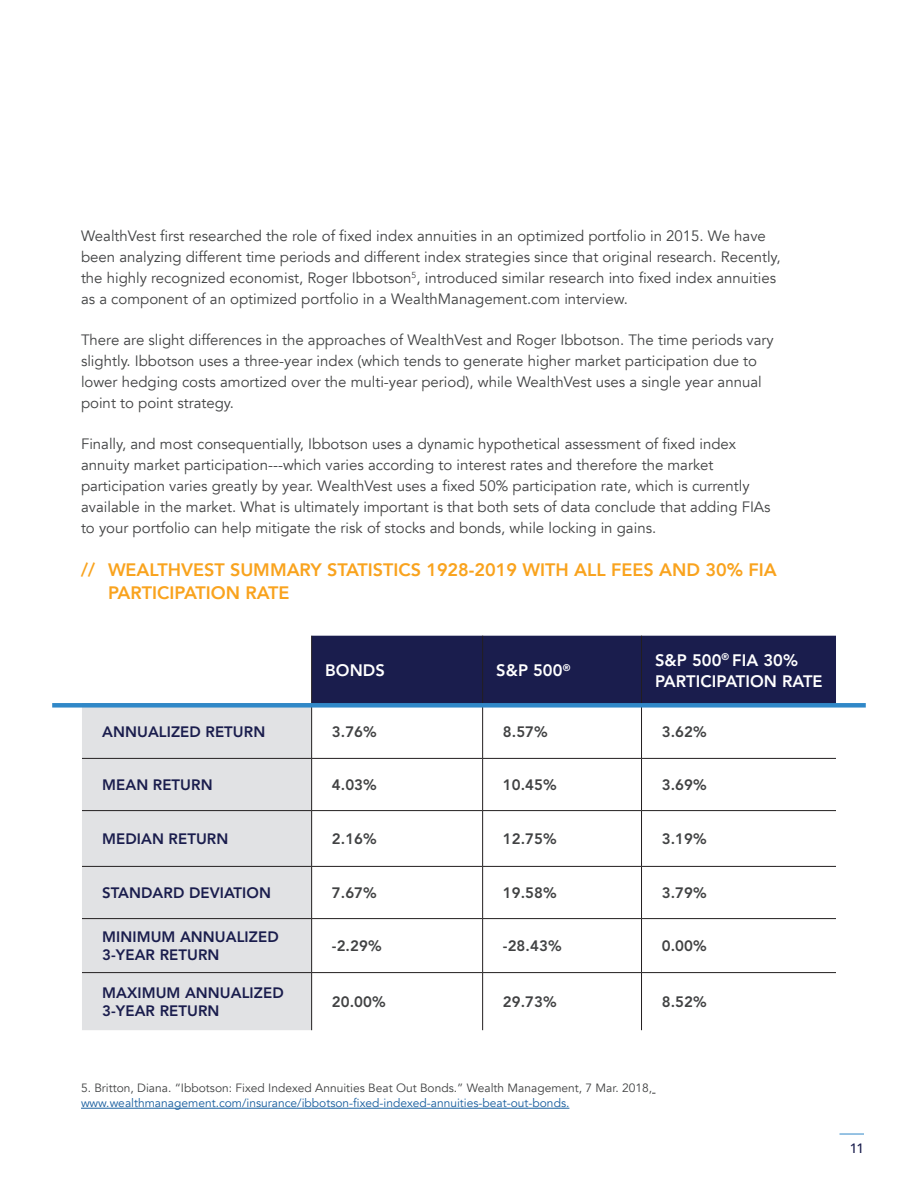
<style>
.page{position:relative;width:918px;height:1188px;background:#fff}
.page>*{position:absolute;margin:0;border:0;box-sizing:border-box;transform-origin:0 0}
.t1{font:800 18px/22.5px "Avenir";color:#f9a31e}
.Subhead_1{font:800 16.5px/21px "Avenir LT Std";letter-spacing:.005em;color:#fff}
.Main_Body_Copy{font:15px/21px "Avenir";color:#414243}
.Subhead_1-2{font:800 15px/18px "Avenir LT Std";letter-spacing:.005em;color:#1a1d4d}
.Subhead_1-3{font:800 15px "Avenir LT Std";letter-spacing:.005em;color:#414243}
.t2{font:500 13.5px "Avenir";color:#1a1d4d}
.Source_Copy{font:12px/15px "Avenir";color:#414243}
.s1{color:#175d9e}
</style>
<div class="page">
<svg style="left:839px;top:1134px;width:25px;height:1px"></svg>
<div style="left:312px;top:636px;width:524px;height:67px;background:#1a1d4d"></div>
<div style="left:82px;top:708px;width:229px;height:322px;background:#e1e2e4"></div>
<hr style="left:311px;top:636px;width:1px;height:68px;background:#231f20">
<hr style="left:482px;top:636px;width:1px;height:68px;background:#231f20">
<hr style="left:641px;top:636px;width:1px;height:68px;background:#231f20">
<hr style="left:311px;top:704px;width:1px;height:54px;background:#231f20">
<hr style="left:482px;top:704px;width:1px;height:54px;background:#231f20">
<hr style="left:641px;top:704px;width:1px;height:54px;background:#231f20">
<hr style="left:311px;top:759px;width:1px;height:51px;background:#231f20">
<hr style="left:482px;top:759px;width:1px;height:51px;background:#231f20">
<hr style="left:641px;top:759px;width:1px;height:51px;background:#231f20">
<hr style="left:82px;top:810px;width:230px;height:1px;background:#231f20">
<hr style="left:312px;top:810px;width:171px;height:1px;background:#231f20">
<hr style="left:311px;top:811px;width:1px;height:55px;background:#231f20">
<hr style="left:483px;top:810px;width:159px;height:1px;background:#231f20">
<hr style="left:482px;top:811px;width:1px;height:55px;background:#231f20">
<hr style="left:642px;top:810px;width:194px;height:1px;background:#231f20">
<hr style="left:641px;top:811px;width:1px;height:55px;background:#231f20">
<hr style="left:82px;top:866px;width:230px;height:1px;background:#231f20">
<hr style="left:312px;top:866px;width:171px;height:1px;background:#231f20">
<hr style="left:311px;top:867px;width:1px;height:51px;background:#231f20">
<hr style="left:483px;top:866px;width:159px;height:1px;background:#231f20">
<hr style="left:482px;top:867px;width:1px;height:51px;background:#231f20">
<hr style="left:642px;top:866px;width:194px;height:1px;background:#231f20">
<hr style="left:641px;top:867px;width:1px;height:51px;background:#231f20">
<hr style="left:82px;top:918px;width:230px;height:1px;background:#231f20">
<hr style="left:312px;top:918px;width:171px;height:1px;background:#231f20">
<hr style="left:311px;top:919px;width:1px;height:53px;background:#231f20">
<hr style="left:483px;top:918px;width:159px;height:1px;background:#231f20">
<hr style="left:482px;top:919px;width:1px;height:53px;background:#231f20">
<hr style="left:642px;top:918px;width:194px;height:1px;background:#231f20">
<hr style="left:641px;top:919px;width:1px;height:53px;background:#231f20">
<hr style="left:82px;top:972px;width:230px;height:1px;background:#231f20">
<hr style="left:312px;top:972px;width:171px;height:1px;background:#231f20">
<hr style="left:311px;top:973px;width:1px;height:57px;background:#231f20">
<hr style="left:483px;top:972px;width:159px;height:1px;background:#231f20">
<hr style="left:482px;top:973px;width:1px;height:57px;background:#231f20">
<hr style="left:642px;top:972px;width:194px;height:1px;background:#231f20">
<hr style="left:641px;top:973px;width:1px;height:57px;background:#231f20">
<hr style="left:82px;top:758px;width:230px;height:1px;background:#231f20">
<hr style="left:312px;top:758px;width:171px;height:1px;background:#231f20">
<hr style="left:483px;top:758px;width:159px;height:1px;background:#231f20">
<hr style="left:642px;top:758px;width:194px;height:1px;background:#231f20">
<div style="left:52px;top:703px;width:814px;height:5px;background:#3088c8"></div>
<hr style="left:81px;top:1108px;width:488px;height:1px;background:#175d9e">
<p class="Main_Body_Copy" style="left:81px;top:226px;width:701px">WealthVest first researched the role of fixed index annuities in an optimized portfolio in 2015. We have been analyzing different time periods and different index strategies since that original research. Recently, the highly recognized economist, Roger Ibbotson<sup>5</sup>, introduced similar research into fixed index annuities as a component of an optimized portfolio in a WealthManagement.com interview.</p>
<p class="Main_Body_Copy" style="left:81px;top:330px;width:694px">There are slight differences in the approaches of WealthVest and Roger Ibbotson. The time periods vary slightly. Ibbotson uses a three-year index (which tends to generate higher market participation due to lower hedging costs amortized over the multi-year period), while WealthVest uses a single year annual point to point strategy.</p>
<p class="Main_Body_Copy" style="left:81px;top:434px;width:691px">Finally, and most consequentially, Ibbotson uses a dynamic hypothetical assessment of fixed index annuity market participation---which varies according to interest rates and therefore the market participation varies greatly by year. WealthVest uses a fixed 50% participation rate, which is currently available in the market. What is ultimately important is that both sets of data conclude that adding FIAs to your portfolio can help mitigate the risk of stocks and bonds, while locking in gains.</p>
<p class="t1" style="left:108px;top:559px;width:670px;text-indent:-27px">// WEALTHVEST SUMMARY STATISTICS 1928-2019 WITH ALL FEES AND 30% FIA<br>PARTICIPATION RATE</p>
<p class="Subhead_1" style="left:325px;top:660px;width:61px">BONDS</p>
<p class="Subhead_1" style="left:496px;top:660px;width:76px">S&amp;P 500<sup>®</sup></p>
<p class="Subhead_1" style="left:655px;top:649px;width:169px">S&amp;P 500<sup>®</sup> FIA 30%<br>PARTICIPATION RATE</p>
<p class="Subhead_1-2" style="left:102px;top:723px;width:165px">ANNUALIZED RETURN</p>
<p class="Subhead_1-3" style="left:332px;top:723px;width:46px">3.76%</p>
<p class="Subhead_1-3" style="left:503px;top:723px;width:46px">8.57%</p>
<p class="Subhead_1-3" style="left:662px;top:723px;width:46px">3.62%</p>
<p class="Subhead_1-2" style="left:102px;top:776px;width:112px">MEAN RETURN</p>
<p class="Subhead_1-3" style="left:332px;top:776px;width:46px">4.03%</p>
<p class="Subhead_1-3" style="left:503px;top:776px;width:55px">10.45%</p>
<p class="Subhead_1-3" style="left:662px;top:776px;width:46px">3.69%</p>
<p class="Subhead_1-2" style="left:102px;top:830px;width:128px">MEDIAN RETURN</p>
<p class="Subhead_1-3" style="left:332px;top:830px;width:46px">2.16%</p>
<p class="Subhead_1-3" style="left:503px;top:830px;width:55px">12.75%</p>
<p class="Subhead_1-3" style="left:662px;top:830px;width:46px">3.19%</p>
<p class="Subhead_1-2" style="left:102px;top:884px;width:170px">STANDARD DEVIATION</p>
<p class="Subhead_1-3" style="left:332px;top:884px;width:46px">7.67%</p>
<p class="Subhead_1-3" style="left:503px;top:884px;width:55px">19.58%</p>
<p class="Subhead_1-3" style="left:662px;top:884px;width:46px">3.79%</p>
<p class="Subhead_1-2" style="left:102px;top:928px;width:178px">MINIMUM ANNUALIZED<br>3-YEAR RETURN</p>
<p class="Subhead_1-3" style="left:332px;top:937px;width:51px">-2.29%</p>
<p class="Subhead_1-3" style="left:503px;top:937px;width:60px">-28.43%</p>
<p class="Subhead_1-3" style="left:662px;top:937px;width:46px">0.00%</p>
<p class="Subhead_1-2" style="left:102px;top:984px;width:183px">MAXIMUM ANNUALIZED<br>3-YEAR RETURN</p>
<p class="Subhead_1-3" style="left:332px;top:993px;width:55px">20.00%</p>
<p class="Subhead_1-3" style="left:503px;top:993px;width:55px">29.73%</p>
<p class="Subhead_1-3" style="left:662px;top:993px;width:46px">8.52%</p>
<p class="Source_Copy" style="left:81px;top:1081px;width:573px">5. Britton, Diana. “Ibbotson: Fixed Indexed Annuities Beat Out Bonds.” Wealth Management, 7 Mar. 2018, <span class="s1">www.wealthmanagement.com/insurance/ibbotson-fixed-indexed-annuities-beat-out-bonds.</span></p>
<p class="t2" style="left:850px;top:1137px;width:16px">11</p>
</div>
